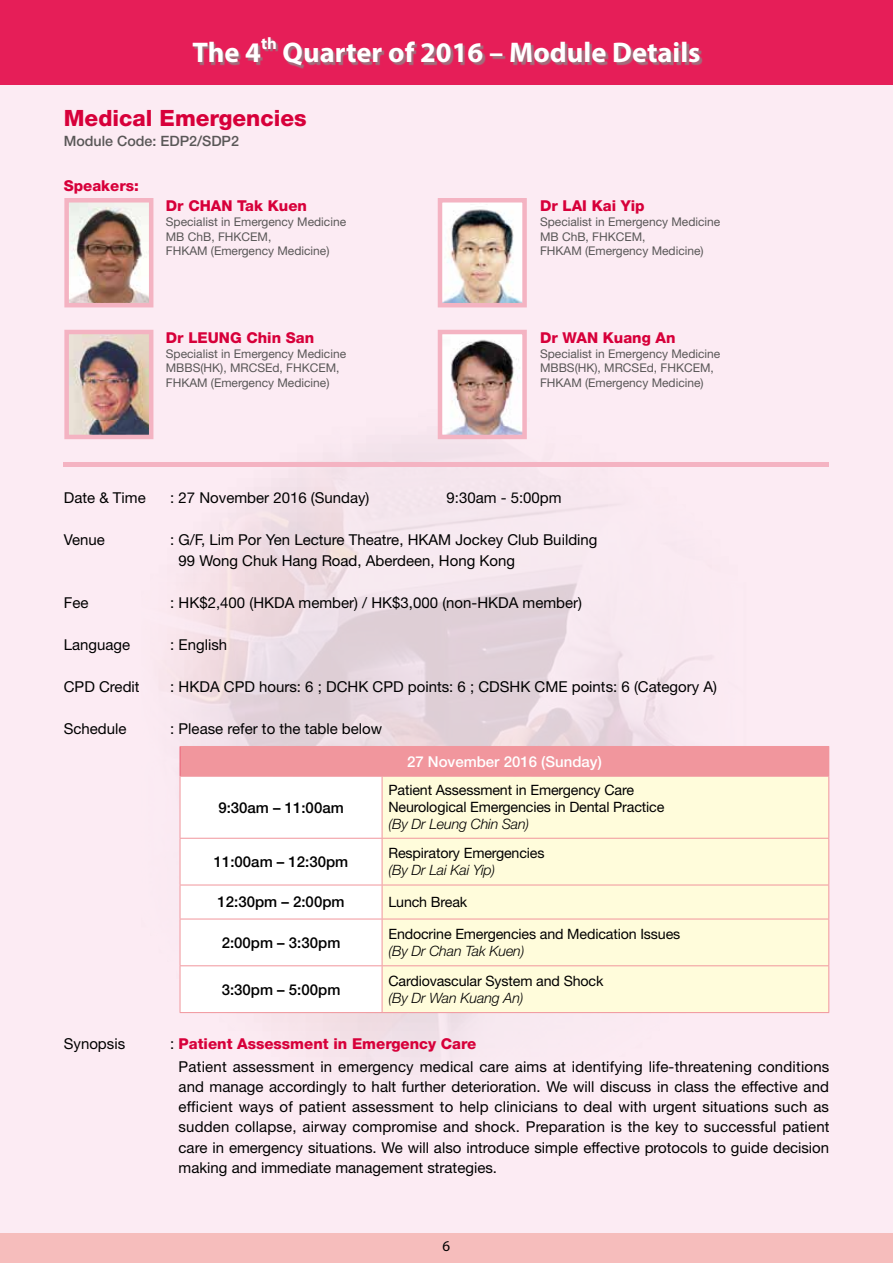
<style>
.page{position:relative;width:893px;height:1263px;background:#fcebf3}
.page>*{position:absolute;margin:0;border:0;box-sizing:border-box;transform-origin:0 0}
.t1{font:700 28.5px "Myriad Pro";color:#fff}
.t2{font:800 22.5px "Helvetica Neue";color:#d7003a}
.t3{font:700 16.65px "Myriad Pro";color:#fff}
.t4{font:15px/20.2px "Helvetica Neue";color:#000}
.t5{font:500 15px "Helvetica Neue";color:#000}
.t6{font:800 15px "Helvetica Neue";color:#d7003a}
.t7{font:500 15px "Helvetica Neue";color:#fff}
.t8{font:15px "Myriad Pro";color:#000}
.t9{font:14.25px/17.1px "Helvetica Neue";letter-spacing:-.01em;color:#000}
.t10{font:italic 300 14.25px "Helvetica Neue";letter-spacing:-.01em;color:#000}
.t11{font:500 14.25px "Helvetica Neue";color:#595757}
.t12{font:12px/14.4px "Helvetica Neue";color:#595757}
.s1{font-weight:800;color:#d7003a}
</style>
<div class="page">
<div style="left:0;top:1233px;width:893px;height:30px;background:#f6bdbc"></div>
<div style="left:0;top:0;width:893px;height:85px;background:#e61e58"></div>
<div style="left:194px;top:39px;width:508px;height:30px;background:#898989;opacity:.75"></div>
<div style="left:180px;top:746px;width:649px;height:30px;background:#f1969d"></div>
<div style="left:181px;top:777px;width:201px;height:235px;background:#fff"></div>
<div style="left:383px;top:777px;width:445px;height:235px;background:#fffcdb"></div>
<hr style="left:180px;top:776px;width:202px;height:1px;background:#f1969d">
<hr style="left:180px;top:777px;width:1px;height:61px;background:#f1969d">
<hr style="left:382px;top:776px;width:447px;height:1px;background:#f1969d">
<hr style="left:382px;top:777px;width:1px;height:61px;background:#f1969d">
<hr style="left:828px;top:777px;width:1px;height:61px;background:#f1969d">
<hr style="left:180px;top:838px;width:202px;height:1px;background:#f1969d">
<hr style="left:180px;top:839px;width:1px;height:46px;background:#f1969d">
<hr style="left:382px;top:838px;width:447px;height:1px;background:#f1969d">
<hr style="left:382px;top:839px;width:1px;height:46px;background:#f1969d">
<hr style="left:828px;top:839px;width:1px;height:46px;background:#f1969d">
<hr style="left:180px;top:885px;width:202px;height:1px;background:#f1969d">
<hr style="left:180px;top:885px;width:1px;height:34px;background:#f1969d">
<hr style="left:382px;top:885px;width:447px;height:1px;background:#f1969d">
<hr style="left:382px;top:885px;width:1px;height:34px;background:#f1969d">
<hr style="left:828px;top:885px;width:1px;height:34px;background:#f1969d">
<hr style="left:180px;top:919px;width:202px;height:1px;background:#f1969d">
<hr style="left:180px;top:919px;width:1px;height:46px;background:#f1969d">
<hr style="left:382px;top:919px;width:447px;height:1px;background:#f1969d">
<hr style="left:382px;top:919px;width:1px;height:46px;background:#f1969d">
<hr style="left:828px;top:919px;width:1px;height:46px;background:#f1969d">
<hr style="left:180px;top:965px;width:202px;height:1px;background:#f1969d">
<hr style="left:180px;top:966px;width:1px;height:46px;background:#f1969d">
<hr style="left:382px;top:965px;width:447px;height:1px;background:#f1969d">
<hr style="left:382px;top:966px;width:1px;height:46px;background:#f1969d">
<hr style="left:828px;top:966px;width:1px;height:46px;background:#f1969d">
<hr style="left:180px;top:1012px;width:202px;height:1px;background:#f1969d">
<hr style="left:382px;top:1012px;width:447px;height:1px;background:#f1969d">
<svg style="left:180px;top:747px;width:1px;height:29px"></svg>
<hr style="left:64px;top:462px;width:765px;height:4px;background:#f4b3c2">
<img style="left:69px;top:335px;width:79px;height:99px">
<div style="left:64px;top:330px;width:89px;height:109px;border:4px solid #f4b3c2"></div>
<img style="left:443px;top:335px;width:79px;height:99px">
<div style="left:438px;top:330px;width:89px;height:109px;border:4px solid #f4b3c2"></div>
<img style="left:69px;top:203px;width:79px;height:99px">
<div style="left:64px;top:198px;width:89px;height:109px;border:4px solid #f4b3c2"></div>
<img style="left:443px;top:203px;width:79px;height:99px">
<div style="left:438px;top:198px;width:89px;height:109px;border:4px solid #f4b3c2"></div>
<h1 class="t1" style="left:192px;top:34px;width:70px">The 4</h1>
<p class="t3" style="left:261px;top:32px;width:17px">th</p>
<h1 class="t1" style="left:283px;top:34px;width:419px">Quarter of 2016 – Module Details</h1>
<h2 class="t2" style="left:64px;top:104px;width:244px">Medical Emergencies</h2>
<p class="t11" style="left:64px;top:132px;width:177px">Module Code: EDP2/SDP2</p>
<p class="t6" style="left:64px;top:176px;width:77px">Speakers:</p>
<p class="t6" style="left:166px;top:197px;width:143px">Dr CHAN Tak Kuen</p>
<p class="t12" style="left:166px;top:215px;width:182px">Specialist in Emergency Medicine<br>MB ChB, FHKCEM,<br>FHKAM (Emergency Medicine)</p>
<p class="t6" style="left:166px;top:328px;width:150px">Dr LEUNG Chin San</p>
<p class="t12" style="left:166px;top:346px;width:182px">Specialist in Emergency Medicine<br>MBBS(HK), MRCSEd, FHKCEM,<br>FHKAM (Emergency Medicine)</p>
<p class="t6" style="left:540px;top:197px;width:106px">Dr LAI Kai Yip</p>
<p class="t12" style="left:540px;top:215px;width:182px">Specialist in Emergency Medicine<br>MB ChB, FHKCEM,<br>FHKAM (Emergency Medicine)</p>
<p class="t6" style="left:540px;top:328px;width:137px">Dr WAN Kuang An</p>
<p class="t12" style="left:540px;top:346px;width:182px">Specialist in Emergency Medicine<br>MBBS(HK), MRCSEd, FHKCEM,<br>FHKAM (Emergency Medicine)</p>
<p class="t4" style="left:64px;top:487px;width:83px">Date &amp; Time</p>
<p class="t4" style="left:170px;top:487px;width:201px">: 27 November 2016 (Sunday)</p>
<p class="t4" style="left:446px;top:487px;width:117px">9:30am - 5:00pm</p>
<p class="t4" style="left:64px;top:529px;width:43px">Venue</p>
<p class="t4" style="left:179px;top:529px;width:420px;line-height:21px;text-indent:-9px">: G/F, Lim Por Yen Lecture Theatre, HKAM Jockey Club Building<br>99 Wong Chuk Hang Road, Aberdeen, Hong Kong</p>
<p class="t4" style="left:64px;top:592px;width:26px">Fee</p>
<p class="t4" style="left:170px;top:592px;width:414px">: HK$2,400 (HKDA member) / HK$3,000 (non-HKDA member)</p>
<p class="t4" style="left:64px;top:634px;width:68px">Language</p>
<p class="t4" style="left:170px;top:634px;width:59px">: English</p>
<p class="t4" style="left:64px;top:676px;width:77px">CPD Credit</p>
<p class="t4" style="left:170px;top:676px;width:548px">: HKDA CPD hours: 6 ; DCHK CPD points: 6 ; CDSHK CME points: 6 (Category A)</p>
<p class="t4" style="left:64px;top:718px;width:64px">Schedule</p>
<p class="t4" style="left:170px;top:718px;width:214px">: Please refer to the table below</p>
<p class="t5" style="left:218px;top:798px;width:127px">9:30am – 11:00am</p>
<p class="t5" style="left:214px;top:853px;width:136px">11:00am – 12:30pm</p>
<p class="t7" style="left:407px;top:752px;width:196px">27 November 2016 (Sunday)</p>
<p class="t9" style="left:388px;top:781px;width:277px">Patient Assessment in Emergency Care<br>Neurological Emergencies in Dental Practice</p>
<p class="t10" style="left:388px;top:816px;width:142px">(By Dr Leung Chin San)</p>
<p class="t9" style="left:388px;top:844px;width:158px">Respiratory Emergencies</p>
<p class="t10" style="left:388px;top:862px;width:108px">(By Dr Lai Kai Yip)</p>
<p class="t5" style="left:218px;top:893px;width:128px">12:30pm – 2:00pm</p>
<p class="t9" style="left:388px;top:893px;width:80px">Lunch Break</p>
<p class="t5" style="left:222px;top:933px;width:120px">2:00pm – 3:30pm</p>
<p class="t9" style="left:388px;top:925px;width:293px">Endocrine Emergencies and Medication Issues</p>
<p class="t10" style="left:388px;top:942px;width:138px">(By Dr Chan Tak Kuen)</p>
<p class="t5" style="left:222px;top:980px;width:120px">3:30pm – 5:00pm</p>
<p class="t9" style="left:388px;top:972px;width:217px">Cardiovascular System and Shock</p>
<p class="t10" style="left:388px;top:989px;width:137px">(By Dr Wan Kuang An)</p>
<p class="t4" style="left:64px;top:1033px;width:63px">Synopsis</p>
<p class="t4" style="left:179px;top:1032px;width:652px;line-height:22.5px;text-indent:-9px">: <span class="s1">Patient Assessment in Emergency Care<br></span>Patient assessment in emergency medical care aims at identifying life-threatening conditions</p>
<p class="t4" style="left:179px;top:1076px;width:652px;text-align:justify">and manage accordingly to halt further deterioration. We will discuss in class the effective and efficient ways of patient assessment to help clinicians to deal with urgent situations such as sudden collapse, airway compromise and shock. Preparation is the key to successful patient care in emergency situations. We will also introduce simple effective protocols to guide decision making and immediate management strategies.</p>
<p class="t8" style="left:443px;top:1237px;width:9px">6</p>
</div>
